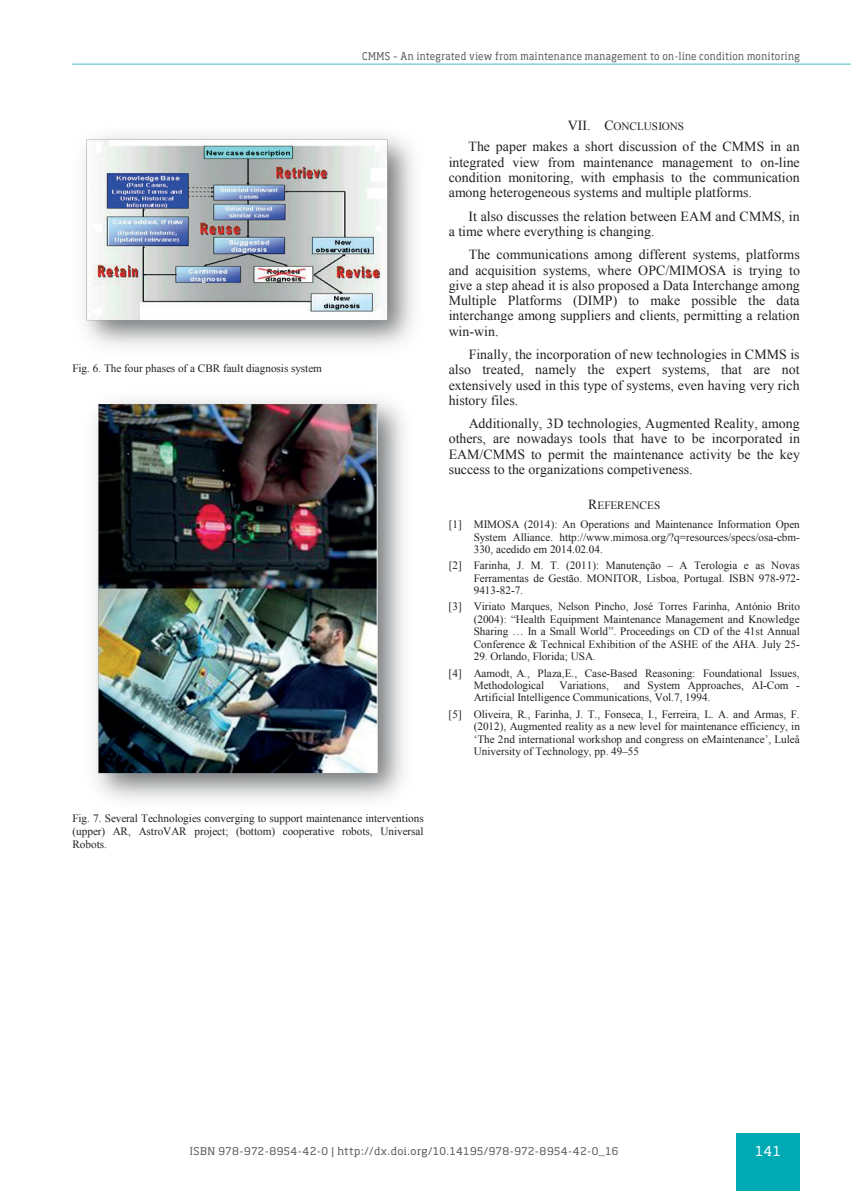
<style>
.page{position:relative;width:851px;height:1191px;background:#fff}
.page>*{position:absolute;margin:0;border:0;box-sizing:border-box;transform-origin:0 0}
.t1{font:13.8px/15.1px "Times New Roman";color:#231f20;text-align:justify}
.t2{font:13.5px "Soho Std";color:#fff}
.t3{font:11.25px/12.5px "Times New Roman";color:#231f20;text-align:justify}
.t4{font:10.5px "Soho Std";letter-spacing:.05em;color:#57585a;scale:.89 1}
.t5{font:10.5px "Soho Std";letter-spacing:.05em;color:#57585a}
.s1{font-size:13.8px}
</style>
<div class="page">
<img style="left:83px;top:135px;width:331px;height:212px">
<img style="left:94px;top:399px;width:311px;height:401px">
<div style="left:736px;top:1133px;width:63px;height:58px;background:#00aab5"></div>
<hr style="left:72px;top:63px;width:778px;height:2px;background:#00aab5">
<p class="t3" style="left:72px;top:361px;width:251px">Fig. 6. The four phases of a CBR fault diagnosis system</p>
<p class="t4" style="left:362px;top:49px;width:493px">CMMS – An integrated view from maintenance management to on-line condition monitoring</p>
<p class="t3" style="left:567px;top:120px;width:118px"><span class="s1">VII. C</span>ONCLUSIONS</p>
<p class="t1" style="left:448px;top:139px;width:352px;text-indent:20px">The paper makes a short discussion of the CMMS in an integrated view from maintenance management to on-line condition monitoring, with emphasis to the communication among heterogeneous systems and multiple platforms.</p>
<p class="t1" style="left:448px;top:208px;width:352px;text-indent:20px">It also discusses the relation between EAM and CMMS, in a time where everything is changing.</p>
<p class="t1" style="left:448px;top:247px;width:352px;text-indent:20px">The communications among different systems, platforms and acquisition systems, where OPC/MIMOSA is trying to give a step ahead it is also proposed a Data Interchange among Multiple Platforms (DIMP) to make possible the data interchange among suppliers and clients, permitting a relation win-win.</p>
<p class="t1" style="left:448px;top:347px;width:352px;text-indent:20px">Finally, the incorporation of new technologies in CMMS is also treated, namely the expert systems, that are not extensively used in this type of systems, even having very rich history files.</p>
<p class="t1" style="left:448px;top:416px;width:353px;text-indent:20px">Additionally, 3D technologies, Augmented Reality, among others, are nowadays tools that have to be incorporated in EAM/CMMS to permit the maintenance activity be the key success to the organizations competiveness.</p>
<p class="t3" style="left:448px;top:496px;width:353px;line-height:19px;text-align:center"><span class="s1">R</span>EFERENCES<br>[1] MIMOSA (2014): An Operations and Maintenance Information Open</p>
<p class="t3" style="left:473px;top:531px;width:328px">System Alliance. http://www.mimosa.org/?q=resources/specs/osa-cbm-<br>330, acedido em 2014.02.04.</p>
<p class="t3" style="left:473px;top:559px;width:328px;text-indent:-25px">[2] Farinha, J. M. T. (2011): Manutenção – A Terologia e as Novas Ferramentas de Gestão. MONITOR, Lisboa, Portugal. ISBN 978-972- 9413-82-7.</p>
<p class="t3" style="left:473px;top:600px;width:328px;text-indent:-25px">[3] Viriato Marques, Nelson Pincho, José Torres Farinha, António Brito (2004): “Health Equipment Maintenance Management and Knowledge Sharing … In a Small World”. Proceedings on CD of the 41st Annual Conference &amp; Technical Exhibition of the ASHE of the AHA. July 25-</p>
<p class="t3" style="left:448px;top:648px;width:352px;line-height:16.2px;text-indent:25px">29. Orlando, Florida; USA.<br>[4] Aamodt, A., Plaza,E., Case-Based Reasoning: Foundational Issues,</p>
<p class="t3" style="left:473px;top:679px;width:72px">Methodological</p>
<p class="t3" style="left:559px;top:679px;width:51px">Variations,</p>
<p class="t3" style="left:473px;top:679px;width:327px;text-indent:150px">and System Approaches, AI-Com -<br>Artificial Intelligence Communications, Vol.7, 1994.</p>
<p class="t3" style="left:473px;top:707px;width:327px;text-indent:-25px">[5] Oliveira, R., Farinha, J. T., Fonseca, I., Ferreira, L. A. and Armas, F. (2012), Augmented reality as a new level for maintenance efficiency, in ‘The 2nd international workshop and congress on eMaintenance’, Luleå University of Technology, pp. 49–55</p>
<p class="t3" style="left:72px;top:812px;width:353px;line-height:12.9px">Fig. 7. Several Technologies converging to support maintenance interventions (upper) AR, AstroVAR project; (bottom) cooperative robots, Universal Robots.</p>
<p class="t5" style="left:190px;top:1144px;width:430px">ISBN 978-972-8954-42-0 | http://dx.doi.org/10.14195/978-972-8954-42-0_16</p>
<p class="t2" style="left:755px;top:1142px;width:27px">141</p>
</div>
